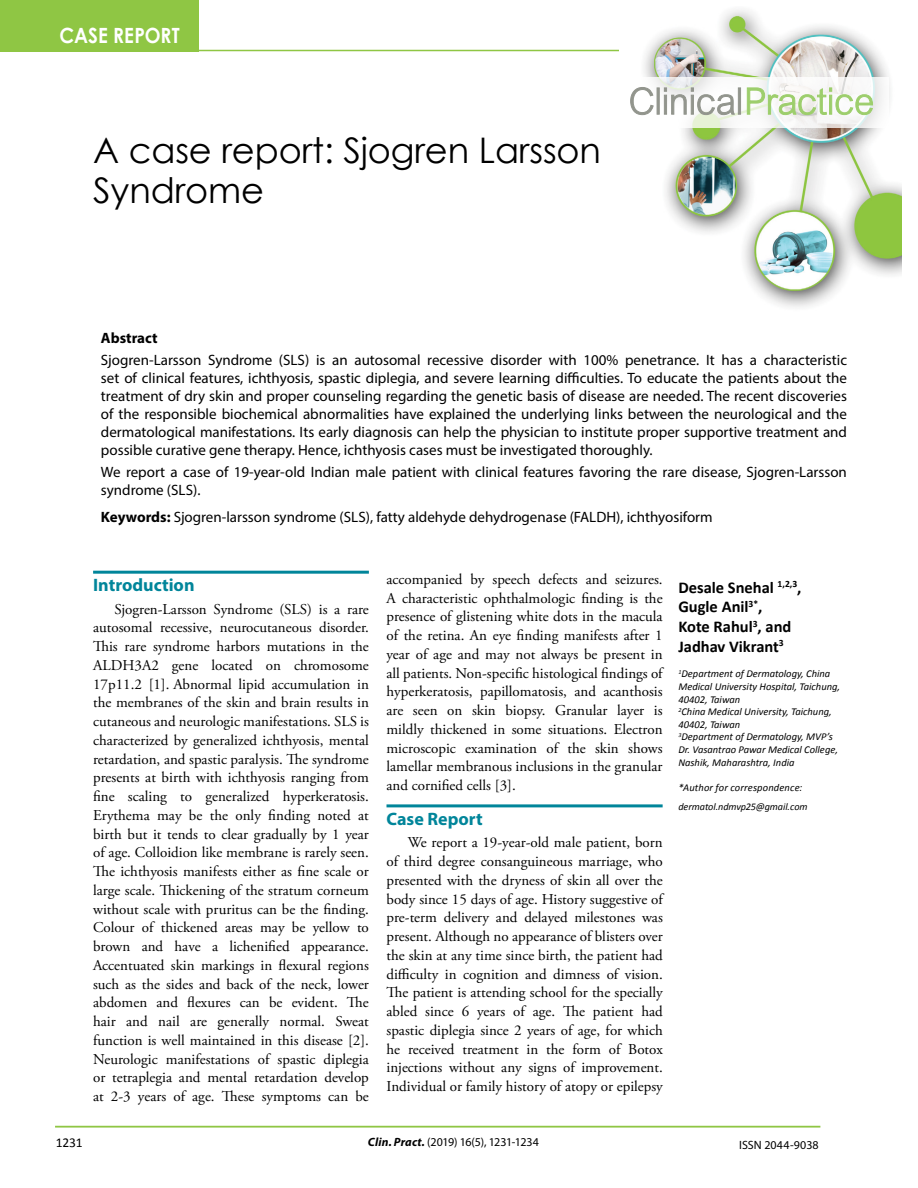
<style>
.page{position:relative;width:918px;height:1188px;background:#fff}
.page>*{position:absolute;margin:0;border:0;box-sizing:border-box;transform-origin:0 0}
.t1{font:35.25px/39.6px "Century Gothic";letter-spacing:-.005em;color:#000}
.t2{font:700 21px "Century Gothic";color:#fff;scale:.9 1}
.t3{font:700 18px "Myriad Pro";color:#00859a}
.t4{font:700 16.5px/19.8px "Calibri";color:#000}
.t5{font:15px/18.8px "Adobe Garamond Pro";color:#000;text-align:justify}
.t6{font:15px/18px "Myriad Pro";color:#000;text-align:justify}
.t7{font:700 15px "Myriad Pro";color:#000}
.t8{font:13.5px "Calibri";color:#000}
.t9{font:12px "Myriad Pro";letter-spacing:-.035em;color:#000}
.t10{font:12px "Myriad Pro";letter-spacing:-.005em;color:#000}
.t11{font:italic 10.5px/12.6px "Calibri";color:#000}
.t12{font:italic 10.2px "Calibri";letter-spacing:-.005em;color:#000}
.s1{font-weight:700}
.s2{font-weight:700;font-style:italic}
</style>
<div class="page">
<hr style="left:1px;top:50px;width:890px;height:1px;background:#8fc644">
<hr style="left:55px;top:1126px;width:765px;height:2px;background:#8fc644">
<img style="left:620px;top:10px;width:281px;height:297px">
<svg style="left:620px;top:77px;width:269px;height:50px"></svg>
<svg style="left:630px;top:87px;width:111px;height:28px"></svg>
<svg style="left:747px;top:87px;width:126px;height:28px"></svg>
<hr style="left:93px;top:571px;width:276px;height:3px;background:#00859a">
<hr style="left:387px;top:804px;width:276px;height:3px;background:#00859a">
<div style="left:0;top:0;width:199px;height:51px;background:#8fc644"></div>
<h2 class="t2" style="left:60px;top:19px;width:135px">CASE REPORT</h2>
<h1 class="t1" style="left:93px;top:130px;width:509px">A case report: Sjogren Larsson<br>Syndrome</h1>
<p class="t7" style="left:101px;top:328px;width:58px">Abstract</p>
<p class="t6" style="left:101px;top:351px;width:748px">Sjogren-Larsson Syndrome (SLS) is an autosomal recessive disorder with 100% penetrance. It has a characteristic set of clinical features, ichthyosis, spastic diplegia, and severe learning difficulties. To educate the patients about the treatment of dry skin and proper counseling regarding the genetic basis of disease are needed. The recent discoveries of the responsible biochemical abnormalities have explained the underlying links between the neurological and the dermatological manifestations. Its early diagnosis can help the physician to institute proper supportive treatment and possible curative gene therapy. Hence, ichthyosis cases must be investigated thoroughly.</p>
<p class="t6" style="left:101px;top:463px;width:748px">We report a case of 19-year-old Indian male patient with clinical features favoring the rare disease, Sjogren-Larsson syndrome (SLS).</p>
<p class="t6" style="left:101px;top:508px;width:613px"><span class="s1">Keywords:</span> Sjogren-larsson syndrome (SLS), fatty aldehyde dehydrogenase (FALDH), ichthyosiform</p>
<p class="t3" style="left:93px;top:573px;width:103px">Introduction</p>
<p class="t5" style="left:93px;top:600px;width:277px;text-indent:21px">Sjogren-Larsson Syndrome (SLS) is a rare autosomal recessive, neurocutaneous disorder.<br>This rare syndrome harbors mutations in the ALDH3A2 gene located on chromosome 17p11.2 [1]. Abnormal lipid accumulation in the membranes of the skin and brain results in cutaneous and neurologic manifestations. SLS is characterized by generalized ichthyosis, mental retardation, and spastic paralysis. The syndrome presents at birth with ichthyosis ranging from fine scaling to generalized hyperkeratosis.<br>Erythema may be the only finding noted at birth but it tends to clear gradually by 1 year of age. Colloidion like membrane is rarely seen.<br>The ichthyosis manifests either as fine scale or large scale. Thickening of the stratum corneum without scale with pruritus can be the finding.<br>Colour of thickened areas may be yellow to brown and have a lichenified appearance.<br>Accentuated skin markings in flexural regions such as the sides and back of the neck, lower abdomen and flexures can be evident. The hair and nail are generally normal. Sweat function is well maintained in this disease [2].<br>Neurologic manifestations of spastic diplegia or tetraplegia and mental retardation develop at 2-3 years of age. These symptoms can be</p>
<p class="t5" style="left:387px;top:570px;width:278px">accompanied by speech defects and seizures.<br>A characteristic ophthalmologic finding is the presence of glistening white dots in the macula of the retina. An eye finding manifests after 1 year of age and may not always be present in all patients. Non-specific histological findings of hyperkeratosis, papillomatosis, and acanthosis are seen on skin biopsy. Granular layer is mildly thickened in some situations. Electron microscopic examination of the skin shows lamellar membranous inclusions in the granular and cornified cells [3].</p>
<p class="t3" style="left:387px;top:807px;width:98px">Case Report</p>
<p class="t5" style="left:387px;top:834px;width:278px;text-indent:21px">We report a 19-year-old male patient, born of third degree consanguineous marriage, who presented with the dryness of skin all over the body since 15 days of age. History suggestive of pre-term delivery and delayed milestones was present. Although no appearance of blisters over the skin at any time since birth, the patient had difficulty in cognition and dimness of vision.<br>The patient is attending school for the specially abled since 6 years of age. The patient had spastic diplegia since 2 years of age, for which he received treatment in the form of Botox injections without any signs of improvement.<br>Individual or family history of atopy or epilepsy</p>
<p class="t4" style="left:678px;top:577px;width:125px">Desale Snehal <sup>1,2,3</sup>,<br>Gugle Anil<sup>3*</sup>,<br>Kote Rahul<sup>3</sup>, and<br>Jadhav Vikrant<sup>3</sup></p>
<p class="t11" style="left:678px;top:667px;width:163px"><sup>1</sup>Department of Dermatology, China<br>Medical University Hospital, Taichung,<br>40402, Taiwan<br><sup>2</sup>China Medical University, Taichung,<br>40402, Taiwan<br><sup>3</sup>Department of Dermatology, MVP’s<br>Dr. Vasantrao Pawar Medical College,<br>Nashik, Maharashtra, India</p>
<p class="t11" style="left:678px;top:781px;width:126px">*Author for correspondence:</p>
<p class="t12" style="left:678px;top:800px;width:131px">dermatol.ndmvp25@gmail.com</p>
<p class="t9" style="left:368px;top:1134px;width:173px"><span class="s2">Clin. Pract.</span> (2019) 16(5), 1231-1234</p>
<p class="t8" style="left:56px;top:1134px;width:29px">1231</p>
<p class="t10" style="left:739px;top:1138px;width:81px">ISSN 2044-9038</p>
</div>
